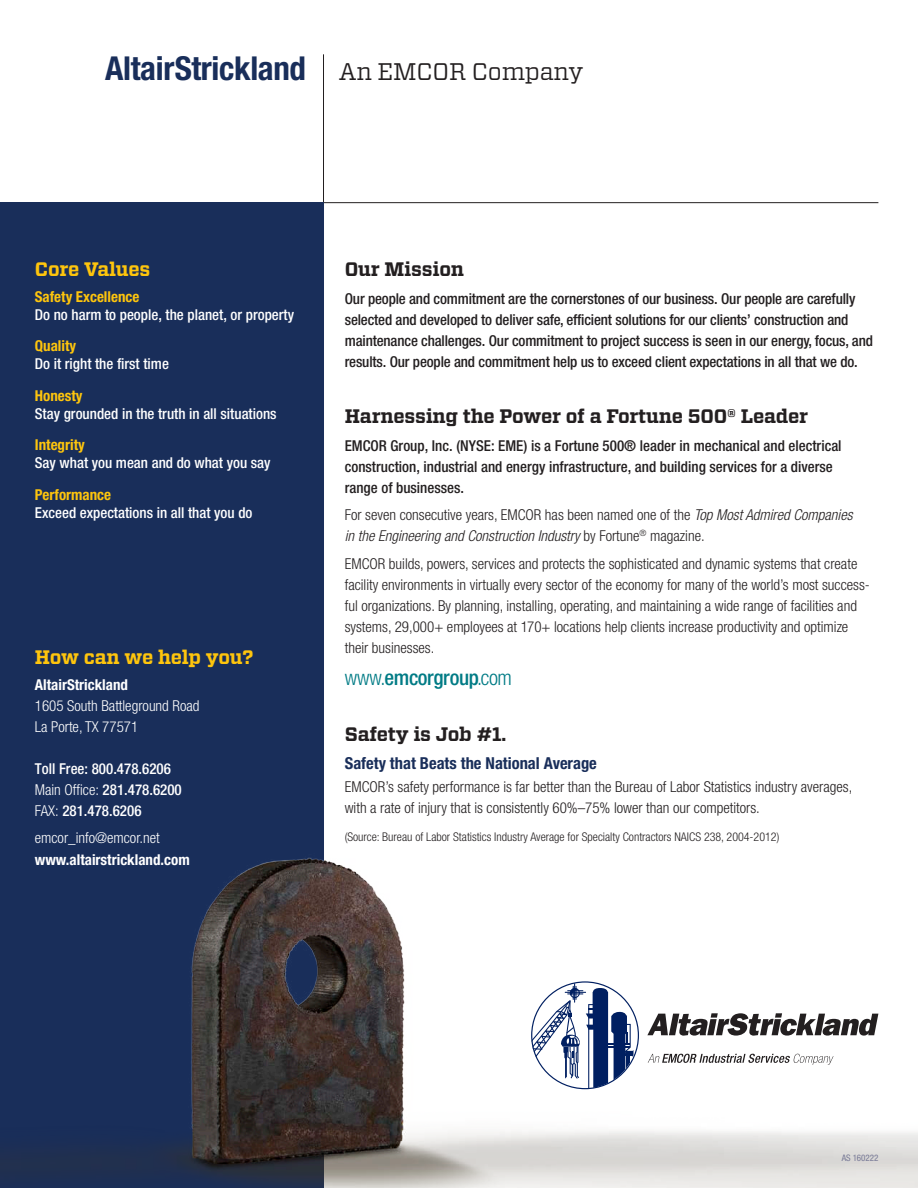
<style>
.page{position:relative;width:918px;height:1188px;background:#fff}
.page>*{position:absolute;margin:0;border:0;box-sizing:border-box;transform-origin:0 0}
.t1{font:700 condensed 33px "Helvetica Neue";letter-spacing:-.01em;color:#192e5a}
.t2{font:500 condensed 21px "Helvetica Neue";letter-spacing:-.02em;color:#007b85}
.t3{font:700 19.5px "Vitesse";letter-spacing:-.01em;color:#231f20}
.t4{font:700 19.5px "Vitesse";letter-spacing:-.01em;color:#fec50d}
.t5{font:700 condensed 16.5px "Helvetica Neue";color:#192e5a}
.t6{font:300 condensed 15px/21px "Helvetica Neue";color:#231f20}
.t7{font:500 condensed 15px/21px "Helvetica Neue";letter-spacing:-.01em;color:#231f20}
.t8{font:500 condensed 15px/21px "Helvetica Neue";color:#fff}
.t9{font:300 condensed 15px/21px "Helvetica Neue";color:#fff}
.t10{font:700 condensed 15px "Helvetica Neue";color:#fec50d}
.t11{font:700 condensed 15px "Helvetica Neue";color:#fff}
.t12{font:300 condensed 12px "Helvetica Neue";color:#231f20}
.t13{font:condensed 9px "Helvetica Neue";letter-spacing:-.005em;color:#777996}
.s1{font-family:"Vitesse";font-weight:400;font-stretch:normal;font-size:24px;color:#231f20}
.s2{font-weight:300}
.s3{font-style:italic}
</style>
<div class="page">
<hr style="left:323px;top:54px;width:1px;height:1066px;background:#231f20">
<hr style="left:0;top:202px;width:878px;height:1px;background:#231f20">
<div style="left:0;top:202px;width:323px;height:986px;background:#192e5a"></div>
<img style="left:0;top:847px;width:918px;height:341px">
<svg style="left:648px;top:1054px;width:186px;height:11px"></svg>
<svg style="left:647px;top:1013px;width:231px;height:23px"></svg>
<svg style="left:531px;top:982px;width:107px;height:107px"></svg>
<h1 class="t1" style="left:105px;top:48px;width:480px">AltairStrickland <span class="s1">An EMCOR Company</span></h1>
<h3 class="t4" style="left:35px;top:256px;width:117px">Core Values</h3>
<p class="t10" style="left:35px;top:288px;width:106px">Safety Excellence</p>
<p class="t8" style="left:35px;top:304px;width:261px">Do no harm to people, the planet, or property</p>
<p class="t10" style="left:35px;top:337px;width:43px">Quality</p>
<p class="t8" style="left:35px;top:353px;width:136px">Do it right the first time</p>
<p class="t10" style="left:35px;top:387px;width:49px">Honesty</p>
<p class="t8" style="left:35px;top:403px;width:243px">Stay grounded in the truth in all situations</p>
<p class="t10" style="left:35px;top:436px;width:51px">Integrity</p>
<p class="t8" style="left:35px;top:452px;width:237px">Say what you mean and do what you say</p>
<p class="t10" style="left:35px;top:486px;width:78px">Performance</p>
<p class="t8" style="left:35px;top:502px;width:219px">Exceed expectations in all that you do</p>
<h3 class="t4" style="left:35px;top:644px;width:220px">How can we help you?</h3>
<p class="t11" style="left:35px;top:675px;width:95px">AltairStrickland</p>
<p class="t9" style="left:35px;top:695px;width:166px">1605 South Battleground Road<br>La Porte, TX 77571</p>
<p class="t8" style="left:35px;top:758px;width:148px">Toll Free: 800.478.6206<br><span class="s2">Main Office:</span> 281.478.6200<br><span class="s2">FAX:</span> 281.478.6206</p>
<p class="t9" style="left:35px;top:828px;width:126px">emcor_info@emcor.net</p>
<p class="t11" style="left:35px;top:850px;width:156px">www.altairstrickland.com</p>
<h3 class="t3" style="left:345px;top:256px;width:121px">Our Mission</h3>
<p class="t7" style="left:345px;top:288px;width:530px">Our people and commitment are the cornerstones of our business. Our people are carefully selected and developed to deliver safe, efficient solutions for our clients’ construction and maintenance challenges. Our commitment to project success is seen in our energy, focus, and results. Our people and commitment help us to exceed client expectations in all that we do.</p>
<h3 class="t3" style="left:345px;top:403px;width:465px">Harnessing the Power of a Fortune 500® Leader</h3>
<p class="t7" style="left:345px;top:435px;width:498px">EMCOR Group, Inc. (NYSE: EME) is a Fortune 500® leader in mechanical and electrical construction, industrial and energy infrastructure, and building services for a diverse range of businesses.</p>
<p class="t6" style="left:345px;top:504px;width:509px">For seven consecutive years, EMCOR has been named one of the <span class="s3">Top Most Admired Companies in the Engineering and Construction Industry</span> by Fortune<sup>®</sup> magazine.</p>
<p class="t6" style="left:345px;top:553px;width:527px">EMCOR builds, powers, services and protects the sophisticated and dynamic systems that create facility environments in virtually every sector of the economy for many of the world’s most success&shy;ful organizations. By planning, installing, operating, and maintaining a wide range of facilities and systems, 29,000+ employees at 170+ locations help clients increase productivity and optimize their businesses.</p>
<h2 class="t2" style="left:345px;top:665px;width:169px"><span class="s2">www.</span>emcorgroup<span class="s2">.com</span></h2>
<h3 class="t3" style="left:345px;top:721px;width:163px">Safety is Job #1.</h3>
<p class="t5" style="left:345px;top:753px;width:254px">Safety that Beats the National Average</p>
<p class="t6" style="left:345px;top:776px;width:509px">EMCOR’s safety performance is far better than the Bureau of Labor Statistics industry averages, with a rate of injury that is consistently 60%–75% lower than our competitors.</p>
<p class="t12" style="left:345px;top:830px;width:436px">(Source: Bureau of Labor Statistics Industry Average for Specialty Contractors NAICS 238, 2004-2012)</p>
<p class="t13" style="left:842px;top:1153px;width:38px">AS 160222</p>
</div>
